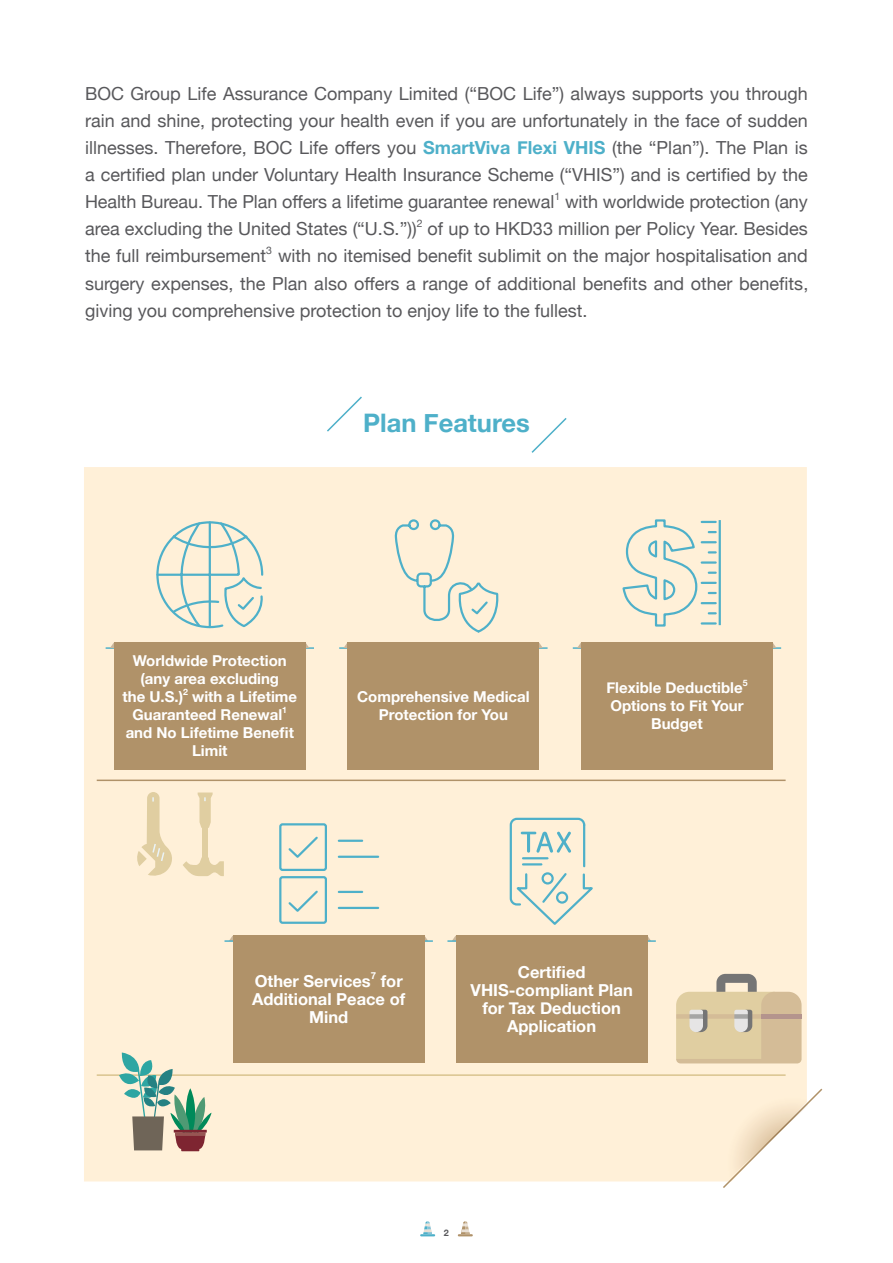
<style>
.page{position:relative;width:893px;height:1263px;background:#fff}
.page>*{position:absolute;margin:0;border:0;box-sizing:border-box;transform-origin:0 0}
.t1{font:700 25.5px "Helvetica Neue";color:#4eb0c9}
.t2{font:18px/27px "Helvetica Neue";color:#58585b;text-align:justify}
.t3{font:700 16.5px/18px "Helvetica Neue";color:#fff;text-align:center}
.t4{font:700 15px/18px "Helvetica Neue";color:#fff;text-align:center}
.t5{font:10.5px "Helvetica Neue";color:#58585b}
.t6{font:700 9.6px "Helvetica Neue";color:#fff}
.t7{font:700 9px "Helvetica Neue";color:#58585b}
.t8{font:700 8.7px "Helvetica Neue";color:#fff}
.s1{font-weight:700;color:#4eb0c9}
</style>
<div class="page">
<svg style="left:420px;top:1221px;width:15px;height:15px"></svg>
<svg style="left:458px;top:1221px;width:15px;height:15px"></svg>
<div style="left:84px;top:467px;width:723px;height:714px;background:#fff0d8"></div>
<svg style="left:676px;top:974px;width:125px;height:89px;background:#dac8a6"></svg>
<div style="left:689px;top:1014px;width:14px;height:5px;background:#a6a6a5"></div>
<div style="left:734px;top:1014px;width:14px;height:5px;background:#a6a6a5"></div>
<svg style="left:155px;top:520px;width:109px;height:122px;background:#e5e6d5"></svg>
<svg style="left:395px;top:518px;width:105px;height:116px;background:#eeead6"></svg>
<svg style="left:621px;top:518px;width:97px;height:110px;background:#e7e7d5"></svg>
<hr style="left:719px;top:520px;width:2px;height:105px;background:#4eb0c9">
<svg style="left:327px;top:396px;width:35px;height:36px"></svg>
<svg style="left:531px;top:418px;width:36px;height:35px"></svg>
<svg style="left:721px;top:1087px;width:102px;height:101px"></svg>
<hr style="left:106px;top:647px;width:208px;height:2px;background:#4eb0c9">
<svg style="left:110px;top:642px;width:4px;height:6px"></svg>
<svg style="left:306px;top:642px;width:3px;height:6px"></svg>
<div style="left:114px;top:642px;width:192px;height:128px;background:#b09269"></div>
<hr style="left:339px;top:647px;width:209px;height:2px;background:#4eb0c9">
<svg style="left:343px;top:642px;width:5px;height:6px"></svg>
<svg style="left:539px;top:642px;width:4px;height:6px"></svg>
<div style="left:348px;top:642px;width:191px;height:128px;background:#b09269"></div>
<svg style="left:229px;top:935px;width:4px;height:5px"></svg>
<svg style="left:424px;top:935px;width:4px;height:5px"></svg>
<svg style="left:278px;top:822px;width:102px;height:103px;background:#e9e8d6"></svg>
<hr style="left:225px;top:940px;width:208px;height:2px;background:#4eb0c9">
<div style="left:233px;top:935px;width:191px;height:128px;background:#b09269"></div>
<hr style="left:573px;top:647px;width:208px;height:2px;background:#4eb0c9">
<svg style="left:577px;top:642px;width:4px;height:6px"></svg>
<svg style="left:773px;top:642px;width:3px;height:6px"></svg>
<div style="left:581px;top:642px;width:192px;height:128px;background:#b09269"></div>
<svg style="left:647px;top:935px;width:4px;height:5px"></svg>
<svg style="left:452px;top:935px;width:4px;height:5px"></svg>
<hr style="left:447px;top:940px;width:209px;height:2px;background:#4eb0c9">
<div style="left:456px;top:935px;width:191px;height:128px;background:#b09269"></div>
<hr style="left:97px;top:779px;width:689px;height:2px;background:#b09269">
<hr style="left:97px;top:1074px;width:689px;height:2px;background:#d9c48e">
<svg style="left:136px;top:792px;width:38px;height:85px;background:#f2e2c2"></svg>
<svg style="left:183px;top:792px;width:41px;height:84px;background:#f5e5c7"></svg>
<svg style="left:119px;top:1052px;width:93px;height:99px;background:#b3bdaa"></svg>
<svg style="left:509px;top:817px;width:88px;height:110px;background:#e3e5d5"></svg>
<p class="t2" style="left:85px;top:82px;width:724px">BOC Group Life Assurance Company Limited (“BOC Life”) always supports you through rain and shine, protecting your health even if you are unfortunately in the face of sudden illnesses. Therefore, BOC Life offers you <span class="s1">SmartViva Flexi VHIS</span> (the “Plan”). The Plan is a certified plan under Voluntary Health Insurance Scheme (“VHIS”) and is certified by the Health Bureau. The Plan offers a lifetime guarantee renewal</p>
<p class="t5" style="left:554px;top:188px;width:7px">1</p>
<p class="t2" style="left:565px;top:190px;width:244px">with worldwide protection (any</p>
<p class="t2" style="left:85px;top:217px;width:333px">area excluding the United States (“U.S.”))</p>
<p class="t5" style="left:417px;top:215px;width:7px">2</p>
<p class="t2" style="left:428px;top:217px;width:382px">of up to HKD33 million per Policy Year. Besides</p>
<p class="t2" style="left:85px;top:244px;width:183px">the full reimbursement</p>
<p class="t5" style="left:266px;top:242px;width:7px">3</p>
<p class="t2" style="left:85px;top:244px;width:725px;text-indent:193px">with no itemised benefit sublimit on the major hospitalisation and surgery expenses, the Plan also offers a range of additional benefits and other benefits, giving you comprehensive protection to enjoy life to the fullest.</p>
<h1 class="t1" style="left:363px;top:403px;width:168px">Plan Features</h1>
<p class="t4" style="left:133px;top:652px;width:155px">Worldwide Protection</p>
<p class="t4" style="left:141px;top:670px;width:140px">(any area excluding</p>
<p class="t4" style="left:123px;top:688px;width:62px">the U.S.)</p>
<p class="t8" style="left:183px;top:685px;width:6px">2</p>
<p class="t4" style="left:133px;top:688px;width:166px;text-align:left;text-indent:60px">with a Lifetime<br>Guaranteed Renewal</p>
<p class="t8" style="left:282px;top:703px;width:6px">1</p>
<p class="t4" style="left:126px;top:724px;width:170px">and No Lifetime Benefit<br>Limit</p>
<p class="t4" style="left:357px;top:688px;width:174px">Comprehensive Medical<br>Protection for You</p>
<p class="t4" style="left:606px;top:679px;width:138px">Flexible Deductible</p>
<p class="t8" style="left:743px;top:676px;width:6px">5</p>
<p class="t4" style="left:610px;top:697px;width:135px">Options to Fit Your<br>Budget</p>
<p class="t3" style="left:255px;top:972px;width:118px">Other Services</p>
<p class="t6" style="left:371px;top:968px;width:7px">7</p>
<p class="t3" style="left:381px;top:972px;width:23px">for</p>
<p class="t3" style="left:252px;top:990px;width:155px">Additional Peace of</p>
<p class="t3" style="left:309px;top:1008px;width:41px">Mind</p>
<p class="t3" style="left:471px;top:963px;width:164px">Certified<br>VHIS-compliant Plan for Tax Deduction<br>Application</p>
<p class="t7" style="left:444px;top:1225px;width:7px">2</p>
</div>
